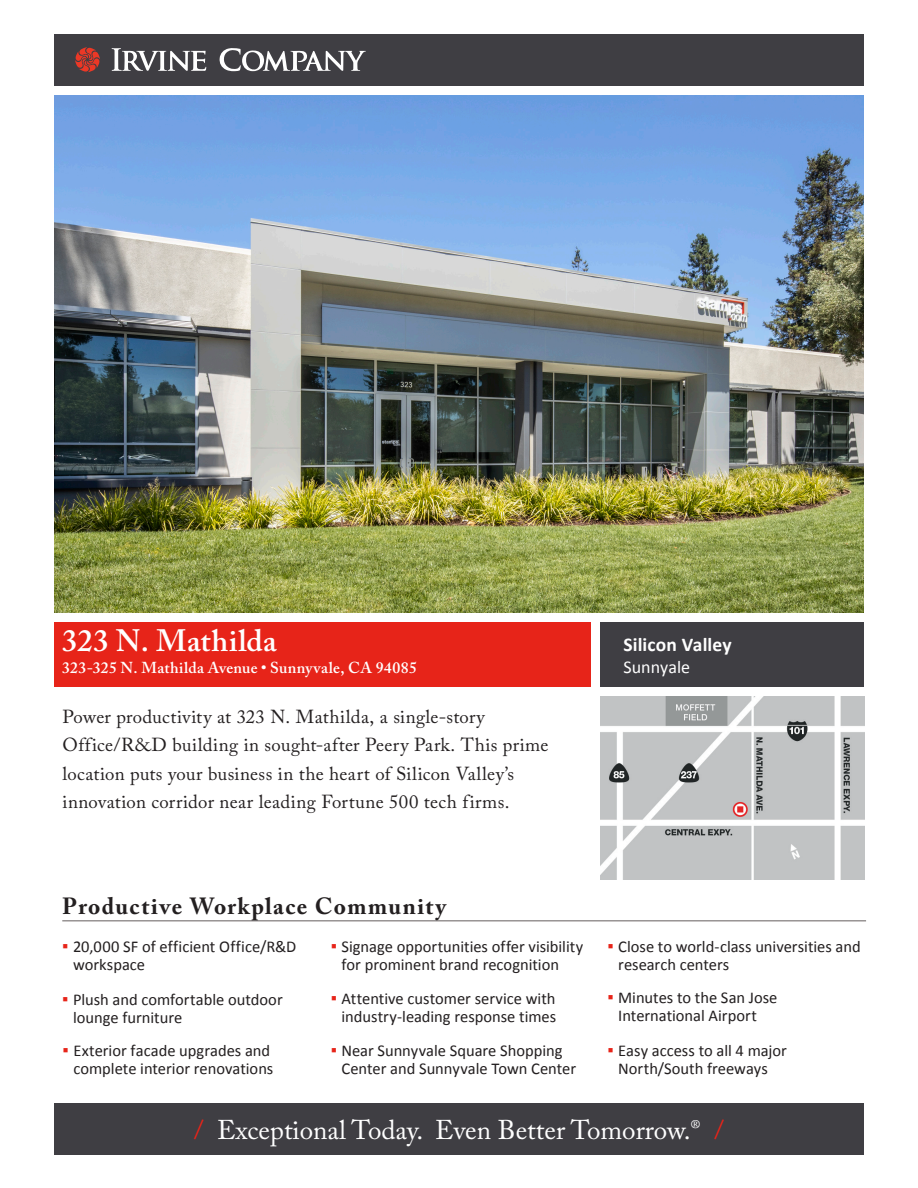
<style>
.page{position:relative;width:918px;height:1188px;background:#fff}
.page>*{position:absolute;margin:0;border:0;box-sizing:border-box;transform-origin:0 0}
.Property_Name{font:600 30.75px "Adobe Caslon Pro";letter-spacing:.015em;color:#fff}
.t1{font:27px "Adobe Caslon Pro";color:#fff}
.Features_Heading{font:700 23.25px "Adobe Caslon Pro";letter-spacing:.06em;color:#231f20}
.Property_Name-2{font:700 19.5px "Calibri";letter-spacing:.005em;color:#fff}
.Intro_Body_Copy{font:18.75px/28.5px "Adobe Caslon Pro";letter-spacing:.02em;color:#231f20}
.Property_Name-3{font:18px "Calibri";color:#fff}
.t2{font:16.5px/18px "Calibri";color:#231f20}
.Property_Name-4{font:600 15.75px "Adobe Caslon Pro";letter-spacing:.02em;color:#fff}
.s1{font-size:18.15px;color:#e72419}
.s2{color:#e72419}
</style>
<div class="page">
<div style="left:54px;top:622px;width:537px;height:65px;background:#e72419"></div>
<div style="left:54px;top:1103px;width:810px;height:51px;background:#3f3e43"></div>
<div style="left:601px;top:622px;width:263px;height:65px;background:#3f3e43"></div>
<div style="left:54px;top:34px;width:810px;height:51px;background:#3f3e43"></div>
<svg style="left:219px;top:48px;width:147px;height:23px"></svg>
<svg style="left:112px;top:48px;width:94px;height:23px"></svg>
<svg style="left:75px;top:47px;width:25px;height:25px"></svg>
<img style="left:54px;top:96px;width:810px;height:516px">
<hr style="left:62px;top:920px;width:804px;height:1px;background:#767070">
<img style="left:600px;top:697px;width:264px;height:182px">
<p class="Property_Name" style="left:62px;top:623px;width:216px">323 N. Mathilda</p>
<p class="Property_Name-4" style="left:62px;top:659px;width:356px">323-325 N. Mathilda Avenue • Sunnyvale, CA 94085</p>
<p class="Intro_Body_Copy" style="left:63px;top:702px;width:487px">Power productivity at 323 N. Mathilda, a single-story Office/R&amp;D building in sought-after Peery Park. This prime location puts your business in the heart of Silicon Valley’s innovation corridor near leading Fortune 500 tech firms.</p>
<p class="Features_Heading" style="left:62px;top:892px;width:385px">Productive Workplace Community</p>
<p class="Property_Name-2" style="left:623px;top:633px;width:110px">Silicon Valley</p>
<p class="Property_Name-3" style="left:623px;top:655px;width:68px">Sunnyale</p>
<p class="t2" style="left:73px;top:938px;width:225px;text-indent:-11px"><span class="s1">▪</span> 20,000 SF of efficient Office/R&amp;D workspace</p>
<p class="t2" style="left:342px;top:938px;width:243px;text-indent:-11px"><span class="s1">▪</span> Signage opportunities offer visibility for prominent brand recognition</p>
<p class="t2" style="left:618px;top:938px;width:244px;text-indent:-11px"><span class="s1">▪</span> Close to world-class universities and research centers</p>
<p class="t2" style="left:73px;top:991px;width:211px;text-indent:-11px"><span class="s1">▪</span> Plush and comfortable outdoor lounge furniture</p>
<p class="t2" style="left:331px;top:990px;width:227px;text-align:right"><span class="s1">▪</span> Attentive customer service with industry-leading response times</p>
<p class="t2" style="left:608px;top:988px;width:172px;text-align:center"><span class="s1">▪</span> Minutes to the San Jose<br>International Airport</p>
<p class="t2" style="left:63px;top:1042px;width:212px;text-align:right"><span class="s1">▪</span> Exterior facade upgrades and complete interior renovations</p>
<p class="t2" style="left:342px;top:1042px;width:236px;text-indent:-11px"><span class="s1">▪</span> Near Sunnyvale Square Shopping<br>Center and Sunnyvale Town Center</p>
<p class="t2" style="left:608px;top:1042px;width:181px;text-align:center"><span class="s1">▪</span> Easy access to all 4 major<br>North/South freeways</p>
<p class="t1" style="left:194px;top:1113px;width:531px"><span class="s2">/</span> Exceptional Today. Even Better Tomorrow.<sup>®</sup> <span class="s2">/</span></p>
</div>
